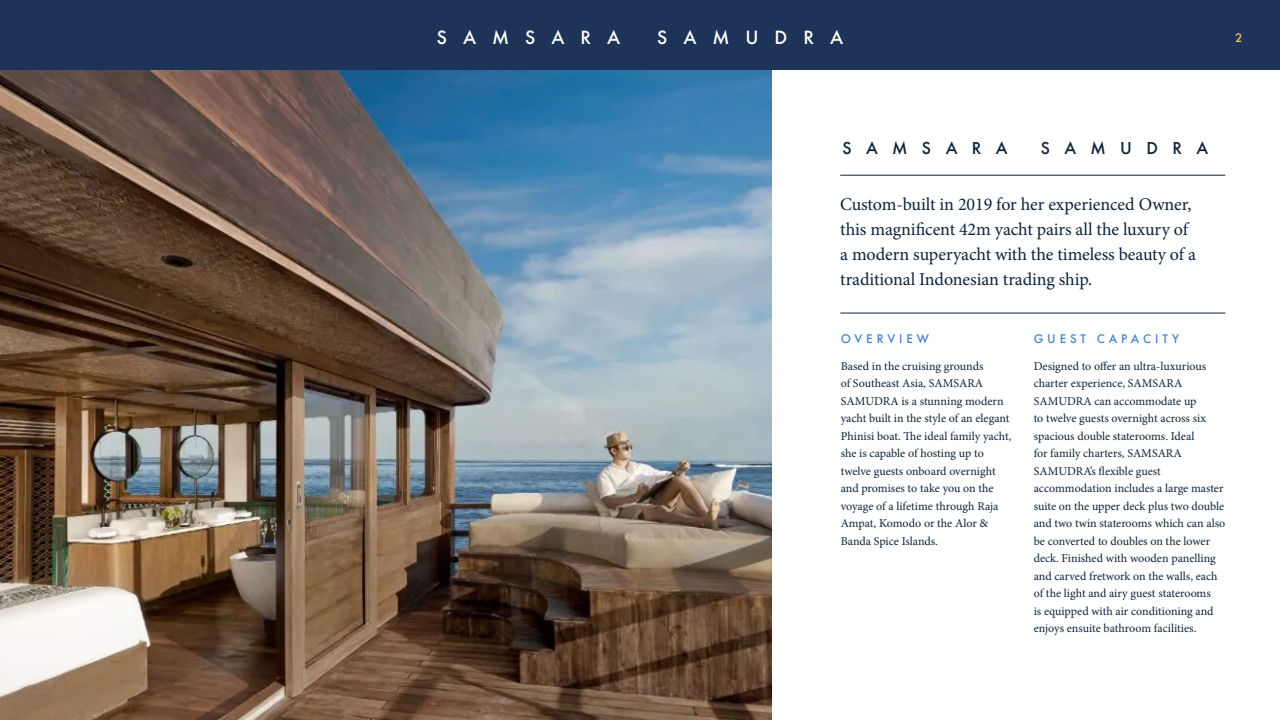
<style>
.page{position:relative;width:1280px;height:720px;background:#fff}
.page>*{position:absolute;margin:0;border:0;box-sizing:border-box;transform-origin:0 0}
.t1{font:500 20px "Futura PT";letter-spacing:.8em;color:#fff}
.t2{font:18px/25px "Minion Pro";letter-spacing:-.005em;color:#0e233a}
.t3{font:500 18px "Futura PT";letter-spacing:.8em;color:#0e233a}
.t4{font:500 13px "Futura PT";letter-spacing:.3em;color:#4582cf}
.t5{font:500 13px "Futura PT";color:#f0c266}
.t6{font:12px/17.5px "Minion Pro";color:#0e233a}
</style>
<div class="page">
<div style="left:0;top:0;width:1280px;height:70px;background:#1d3358"></div>
<img style="left:0;top:70px;width:772px;height:650px">
<hr style="left:840px;top:175px;width:385px;height:1px;background:#0e233a">
<hr style="left:840px;top:313px;width:385px;height:1px;background:#0e233a">
<h1 class="t1" style="left:437px;top:25px;width:185px">SAMSARA</h1>
<h1 class="t1" style="left:657px;top:25px;width:188px">SAMUDRA</h1>
<p class="t5" style="left:1235px;top:30px;width:9px">2</p>
<h2 class="t3" style="left:842px;top:137px;width:167px">SAMSARA</h2>
<h2 class="t3" style="left:1041px;top:137px;width:169px">SAMUDRA</h2>
<h2 class="t2" style="left:840px;top:192px;width:357px">Custom-built in 2019 for her experienced Owner, this magnificent 42m yacht pairs all the luxury of a modern superyacht with the timeless beauty of a traditional Indonesian trading ship.</h2>
<p class="t4" style="left:841px;top:331px;width:90px">OVERVIEW</p>
<p class="t4" style="left:1034px;top:331px;width:147px">GUEST CAPACITY</p>
<p class="t6" style="left:1034px;top:357px;width:193px">Designed to offer an ultra-luxurious charter experience, SAMSARA SAMUDRA can accommodate up<br>to twelve guests overnight across six spacious double staterooms. Ideal<br>for family charters, SAMSARA SAMUDRA’s flexible guest accommodation includes a large master suite on the upper deck plus two double and two twin staterooms which can also be converted to doubles on the lower deck. Finished with wooden panelling and carved fretwork on the walls, each of the light and airy guest staterooms<br>is equipped with air conditioning and enjoys ensuite bathroom facilities.</p>
<p class="t6" style="left:841px;top:357px;width:172px">Based in the cruising grounds<br>of Southeast Asia, SAMSARA<br>SAMUDRA is a stunning modern yacht built in the style of an elegant<br>Phinisi boat. The ideal family yacht, she is capable of hosting up to twelve guests onboard overnight and promises to take you on the voyage of a lifetime through Raja<br>Ampat, Komodo or the Alor &amp;<br>Banda Spice Islands.</p>
</div>
